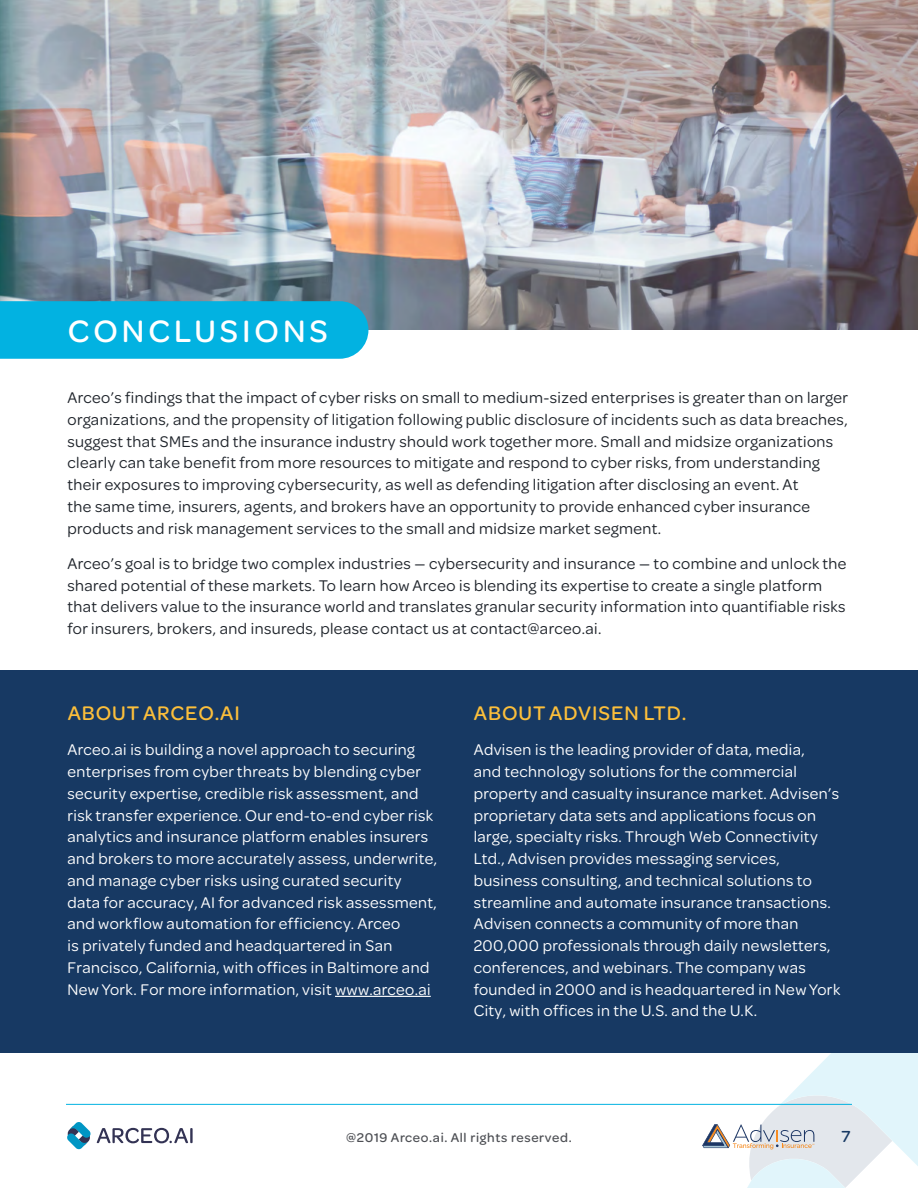
<style>
.page{position:relative;width:918px;height:1188px;background:#fff}
.page>*{position:absolute;margin:0;border:0;box-sizing:border-box;transform-origin:0 0}
.t1{font:500 33px "Omnes";letter-spacing:.12em;color:#fff}
.t2{font:500 21px "Omnes";letter-spacing:.045em;color:#fcbf3b}
.t3{font:500 17.1px "Omnes";color:#173963}
.t4{font:16.5px/21.8px "Omnes";letter-spacing:.025em;color:#fff}
.t5{font:16.5px/21.8px "Omnes";letter-spacing:.025em;color:#1f242b}
.t6{font:500 13.5px "Omnes";letter-spacing:.05em;color:#4d4f54}
</style>
<div class="page">
<hr style="left:66px;top:1104px;width:786px;height:1px;background:#02b2e1">
<svg style="left:702px;top:1053px;width:216px;height:135px"></svg>
<hr style="left:190px;top:1128px;width:3px;height:15px;background:#333354">
<svg style="left:97px;top:1128px;width:91px;height:15px"></svg>
<svg style="left:67px;top:1122px;width:24px;height:27px"></svg>
<img style="left:0;top:0;width:918px;height:330px">
<div style="left:0;top:301px;width:368px;height:58px;background:#02b2e1"></div>
<div style="left:0;top:671px;width:918px;height:382px;background:#173963"></div>
<hr style="left:335px;top:996px;width:96px;height:1px;background:#fff">
<h1 class="t1" style="left:68px;top:309px;width:262px">CONCLUSIONS</h1>
<p class="t5" style="left:68px;top:386px;width:782px">Arceo’s findings that the impact of cyber risks on small to medium-sized enterprises is greater than on larger organizations, and the propensity of litigation following public disclosure of incidents such as data breaches, suggest that SMEs and the insurance industry should work together more. Small and midsize organizations clearly can take benefit from more resources to mitigate and respond to cyber risks, from understanding their exposures to improving cybersecurity, as well as defending litigation after disclosing an event. At<br>the same time, insurers, agents, and brokers have an opportunity to provide enhanced cyber insurance products and risk management services to the small and midsize market segment.</p>
<p class="t5" style="left:68px;top:552px;width:781px">Arceo’s goal is to bridge two complex industries — cybersecurity and insurance — to combine and unlock the shared potential of these markets. To learn how Arceo is blending its expertise to create a single platform that delivers value to the insurance world and translates granular security information into quantifiable risks for insurers, brokers, and insureds, please contact us at contact@arceo.ai.</p>
<p class="t2" style="left:68px;top:699px;width:174px">ABOUT ARCEO.AI</p>
<p class="t4" style="left:68px;top:738px;width:371px">Arceo.ai is building a novel approach to securing enterprises from cyber threats by blending cyber security expertise, credible risk assessment, and risk transfer experience. Our end-to-end cyber risk analytics and insurance platform enables insurers and brokers to more accurately assess, underwrite, and manage cyber risks using curated security data for accuracy, AI for advanced risk assessment, and workflow automation for efficiency. Arceo<br>is privately funded and headquartered in San Francisco, California, with offices in Baltimore and New York. For more information, visit www.arceo.ai</p>
<p class="t2" style="left:474px;top:699px;width:214px">ABOUT ADVISEN LTD.</p>
<p class="t4" style="left:474px;top:738px;width:368px">Advisen is the leading provider of data, media,<br>and technology solutions for the commercial property and casualty insurance market. Advisen’s proprietary data sets and applications focus on large, specialty risks. Through Web Connectivity Ltd., Advisen provides messaging services, business consulting, and technical solutions to streamline and automate insurance transactions.<br>Advisen connects a community of more than 200,000 professionals through daily newsletters, conferences, and webinars. The company was founded in 2000 and is headquartered in New York City, with offices in the U.S. and the U.K.</p>
<p class="t6" style="left:346px;top:1129px;width:227px">@2019 Arceo.ai. All rights reserved.</p>
<p class="t3" style="left:841px;top:1124px;width:11px">7</p>
</div>
